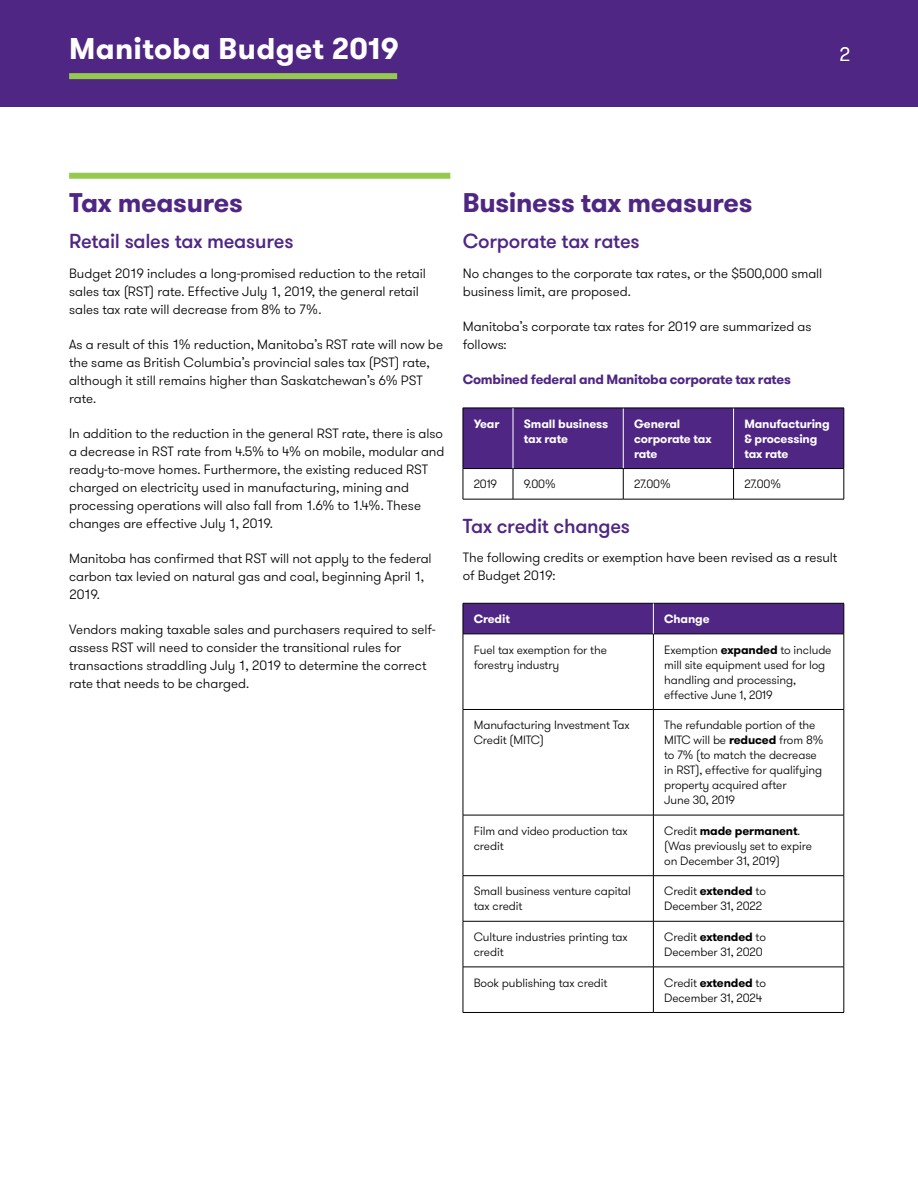
<style>
.page{position:relative;width:918px;height:1188px;background:#fff}
.page>*{position:absolute;margin:0;border:0;box-sizing:border-box;transform-origin:0 0}
.t1{font:700 30px "GT Walsheim Pro";letter-spacing:.01em;color:#fff}
.t2{font:700 27px "GT Walsheim Pro";letter-spacing:-.01em;color:#4f2683}
.t3{font:500 20.25px "GT Walsheim Pro";letter-spacing:-.015em;color:#4f2683}
.t4{font:300 19.5px "GT Walsheim Pro";color:#fff}
.t5{font:300 13.5px/18px "GT Walsheim Pro";letter-spacing:-.005em;color:#000}
.t6{font:700 13.5px "GT Walsheim Pro";letter-spacing:-.02em;color:#4f2683}
.t7{font:300 12px/15px "GT Walsheim Pro";letter-spacing:-.01em;color:#000}
.t8{font:700 12px/15px "GT Walsheim Pro";letter-spacing:-.01em;color:#fff}
.s1{font-weight:700}
</style>
<div class="page">
<div style="left:0;top:0;width:918px;height:107px;background:#4f2683"></div>
<div style="left:69px;top:73px;width:328px;height:6px;background:#96ca4f"></div>
<div style="left:69px;top:173px;width:381px;height:6px;background:#96ca4f"></div>
<div style="left:464px;top:409px;width:380px;height:59px;background:#4f2683"></div>
<hr style="left:623px;top:408px;width:1px;height:60px;background:#fff">
<hr style="left:733px;top:408px;width:1px;height:60px;background:#fff">
<hr style="left:463px;top:408px;width:50px;height:1px;background:#000">
<hr style="left:463px;top:408px;width:1px;height:60px;background:#000">
<hr style="left:513px;top:408px;width:110px;height:1px;background:#000">
<hr style="left:623px;top:408px;width:111px;height:1px;background:#000">
<hr style="left:734px;top:408px;width:110px;height:1px;background:#000">
<hr style="left:844px;top:408px;width:1px;height:60px;background:#000">
<hr style="left:463px;top:468px;width:50px;height:1px;background:#000">
<hr style="left:463px;top:469px;width:1px;height:30px;background:#000">
<hr style="left:513px;top:468px;width:110px;height:1px;background:#000">
<hr style="left:513px;top:469px;width:1px;height:30px;background:#000">
<hr style="left:623px;top:468px;width:111px;height:1px;background:#000">
<hr style="left:623px;top:469px;width:1px;height:30px;background:#000">
<hr style="left:734px;top:468px;width:110px;height:1px;background:#000">
<hr style="left:733px;top:469px;width:1px;height:30px;background:#000">
<hr style="left:844px;top:469px;width:1px;height:30px;background:#000">
<hr style="left:463px;top:499px;width:50px;height:1px;background:#000">
<hr style="left:513px;top:499px;width:110px;height:1px;background:#000">
<hr style="left:623px;top:499px;width:111px;height:1px;background:#000">
<hr style="left:734px;top:499px;width:110px;height:1px;background:#000">
<hr style="left:513px;top:408px;width:1px;height:60px;background:#fff">
<div style="left:464px;top:604px;width:380px;height:30px;background:#4f2683"></div>
<hr style="left:463px;top:603px;width:190px;height:1px;background:#000">
<hr style="left:463px;top:603px;width:1px;height:31px;background:#000">
<hr style="left:653px;top:603px;width:191px;height:1px;background:#000">
<hr style="left:844px;top:603px;width:1px;height:31px;background:#000">
<hr style="left:463px;top:634px;width:190px;height:1px;background:#000">
<hr style="left:463px;top:634px;width:1px;height:75px;background:#000">
<hr style="left:653px;top:634px;width:191px;height:1px;background:#000">
<hr style="left:653px;top:634px;width:1px;height:75px;background:#000">
<hr style="left:844px;top:634px;width:1px;height:75px;background:#000">
<hr style="left:463px;top:709px;width:190px;height:1px;background:#000">
<hr style="left:463px;top:710px;width:1px;height:105px;background:#000">
<hr style="left:653px;top:709px;width:191px;height:1px;background:#000">
<hr style="left:653px;top:710px;width:1px;height:105px;background:#000">
<hr style="left:844px;top:710px;width:1px;height:105px;background:#000">
<hr style="left:463px;top:815px;width:190px;height:1px;background:#000">
<hr style="left:463px;top:815px;width:1px;height:60px;background:#000">
<hr style="left:653px;top:815px;width:191px;height:1px;background:#000">
<hr style="left:653px;top:815px;width:1px;height:60px;background:#000">
<hr style="left:844px;top:815px;width:1px;height:60px;background:#000">
<hr style="left:463px;top:875px;width:190px;height:1px;background:#000">
<hr style="left:463px;top:876px;width:1px;height:45px;background:#000">
<hr style="left:653px;top:875px;width:191px;height:1px;background:#000">
<hr style="left:653px;top:876px;width:1px;height:45px;background:#000">
<hr style="left:844px;top:876px;width:1px;height:45px;background:#000">
<hr style="left:463px;top:921px;width:190px;height:1px;background:#000">
<hr style="left:463px;top:921px;width:1px;height:46px;background:#000">
<hr style="left:653px;top:921px;width:191px;height:1px;background:#000">
<hr style="left:653px;top:921px;width:1px;height:46px;background:#000">
<hr style="left:844px;top:921px;width:1px;height:46px;background:#000">
<hr style="left:463px;top:967px;width:190px;height:1px;background:#000">
<hr style="left:463px;top:967px;width:1px;height:45px;background:#000">
<hr style="left:653px;top:967px;width:191px;height:1px;background:#000">
<hr style="left:653px;top:967px;width:1px;height:45px;background:#000">
<hr style="left:844px;top:967px;width:1px;height:45px;background:#000">
<hr style="left:463px;top:1012px;width:190px;height:1px;background:#000">
<hr style="left:653px;top:1012px;width:191px;height:1px;background:#000">
<hr style="left:653px;top:603px;width:1px;height:31px;background:#fff">
<h1 class="t1" style="left:69px;top:29px;width:331px">Manitoba Budget 2019</h1>
<h3 class="t4" style="left:840px;top:42px;width:12px">2</h3>
<h2 class="t2" style="left:69px;top:185px;width:175px">Tax measures</h2>
<h3 class="t3" style="left:69px;top:229px;width:226px">Retail sales tax measures</h3>
<p class="t5" style="left:69px;top:264px;width:358px">Budget 2019 includes a long-promised reduction to the retail sales tax (RST) rate. Effective July 1, 2019, the general retail sales tax rate will decrease from 8% to 7%.</p>
<p class="t5" style="left:69px;top:335px;width:375px">As a result of this 1% reduction, Manitoba’s RST rate will now be the same as British Columbia’s provincial sales tax (PST) rate, although it still remains higher than Saskatchewan’s 6% PST rate.</p>
<p class="t5" style="left:69px;top:424px;width:377px">In addition to the reduction in the general RST rate, there is also a decrease in RST rate from 4.5% to 4% on mobile, modular and ready-to-move homes. Furthermore, the existing reduced RST charged on electricity used in manufacturing, mining and processing operations will also fall from 1.6% to 1.4%. These changes are effective July 1, 2019.</p>
<p class="t5" style="left:69px;top:549px;width:364px">Manitoba has confirmed that RST will not apply to the federal carbon tax levied on natural gas and coal, beginning April 1,<br>2019.</p>
<p class="t5" style="left:69px;top:620px;width:368px">Vendors making taxable sales and purchasers required to self&shy;assess RST will need to consider the transitional rules for transactions straddling July 1, 2019 to determine the correct rate that needs to be charged.</p>
<h2 class="t2" style="left:463px;top:185px;width:291px">Business tax measures</h2>
<h3 class="t3" style="left:463px;top:229px;width:179px">Corporate tax rates</h3>
<p class="t5" style="left:463px;top:264px;width:361px">No changes to the corporate tax rates, or the $500,000 small business limit, are proposed.</p>
<p class="t5" style="left:463px;top:317px;width:350px">Manitoba’s corporate tax rates for 2019 are summarized as follows:</p>
<p class="t6" style="left:463px;top:370px;width:330px">Combined federal and Manitoba corporate tax rates</p>
<p class="t8" style="left:474px;top:416px;width:27px">Year</p>
<p class="t8" style="left:524px;top:416px;width:86px">Small business tax rate</p>
<p class="t8" style="left:634px;top:416px;width:79px">General corporate tax rate</p>
<p class="t8" style="left:744px;top:416px;width:87px">Manufacturing &amp; processing tax rate</p>
<p class="t7" style="left:474px;top:477px;width:25px">2019</p>
<p class="t7" style="left:524px;top:477px;width:33px">9.00%</p>
<p class="t7" style="left:634px;top:477px;width:38px">27.00%</p>
<p class="t7" style="left:744px;top:477px;width:38px">27.00%</p>
<h3 class="t3" style="left:463px;top:513px;width:169px">Tax credit changes</h3>
<p class="t5" style="left:463px;top:549px;width:376px">The following credits or exemption have been revised as a result of Budget 2019:</p>
<p class="t8" style="left:474px;top:611px;width:38px">Credit</p>
<p class="t8" style="left:664px;top:611px;width:47px">Change</p>
<p class="t7" style="left:474px;top:642px;width:135px">Fuel tax exemption for the forestry industry</p>
<p class="t7" style="left:664px;top:642px;width:169px">Exemption <span class="s1">expanded</span> to include mill site equipment used for log handling and processing, effective June 1, 2019</p>
<p class="t7" style="left:474px;top:718px;width:157px">Manufacturing Investment Tax<br>Credit (MITC)</p>
<p class="t7" style="left:664px;top:718px;width:161px">The refundable portion of the<br>MITC will be <span class="s1">reduced</span> from 8% to 7% (to match the decrease in RST), effective for qualifying property acquired after<br>June 30, 2019</p>
<p class="t7" style="left:474px;top:823px;width:156px">Film and video production tax credit</p>
<p class="t7" style="left:664px;top:823px;width:149px">Credit <span class="s1">made permanent</span>. (Was previously set to expire on December 31, 2019)</p>
<p class="t7" style="left:474px;top:884px;width:159px">Small business venture capital tax credit</p>
<p class="t7" style="left:664px;top:884px;width:103px">Credit <span class="s1">extended</span> to<br>December 31, 2022</p>
<p class="t7" style="left:474px;top:930px;width:156px">Culture industries printing tax credit</p>
<p class="t7" style="left:664px;top:930px;width:103px">Credit <span class="s1">extended</span> to<br>December 31, 2020</p>
<p class="t7" style="left:474px;top:975px;width:135px">Book publishing tax credit</p>
<p class="t7" style="left:664px;top:975px;width:103px">Credit <span class="s1">extended</span> to<br>December 31, 2024</p>
</div>
